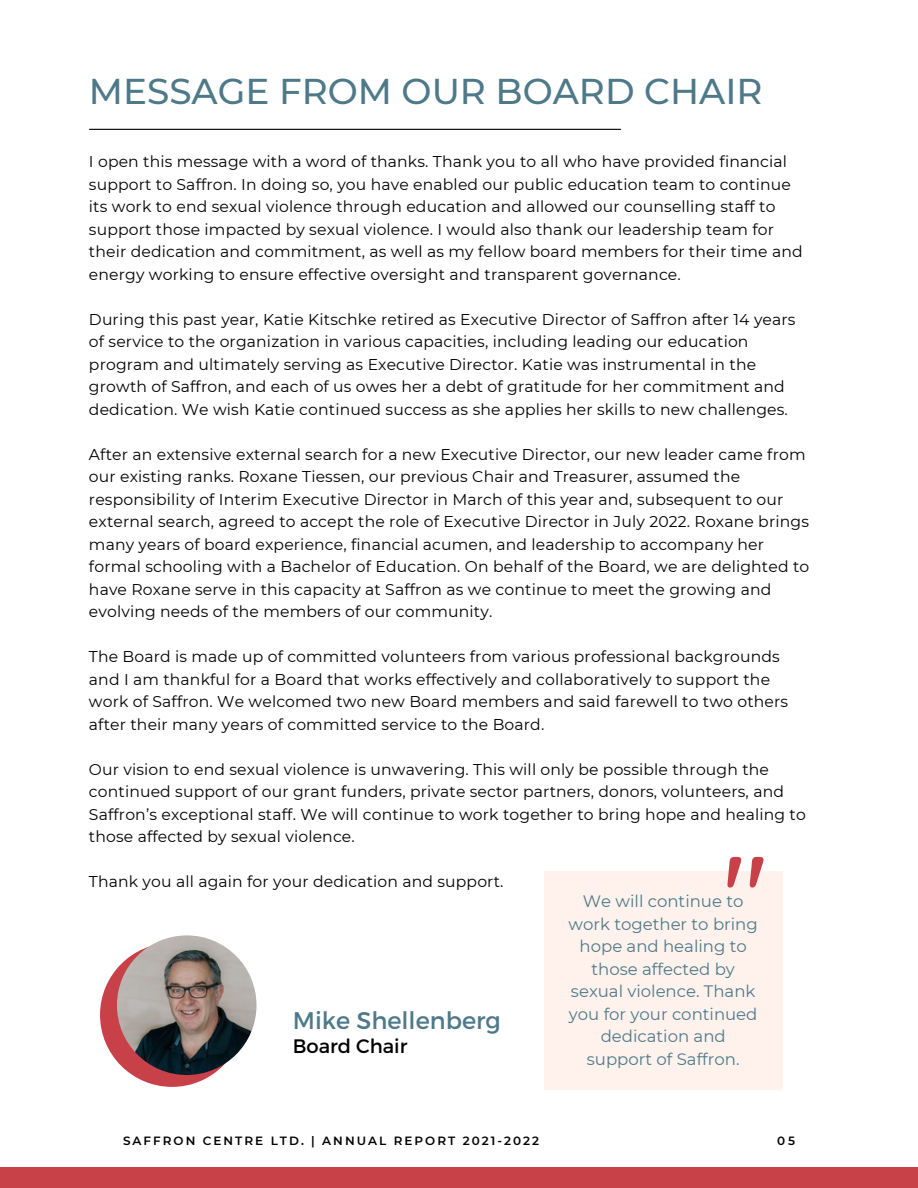
<style>
.page{position:relative;width:918px;height:1188px;background:#fff}
.page>*{position:absolute;margin:0;border:0;box-sizing:border-box;transform-origin:0 0}
.t1{font:500 107.55px "Quicksand";color:#c84148}
.t2{font:500 35.85px "Montserrat";color:#4e7989}
.t3{font:24px "Montserrat";color:#4e7989}
.t4{font:19.5px "Montserrat";color:#000}
.t5{font:16.5px/22.5px "Montserrat";color:#4e7989;text-align:center}
.t6{font:15.6px/22.5px "Montserrat";letter-spacing:.01em;color:#000}
.t7{font:600 12px "Montserrat";letter-spacing:.17em;color:#000}
</style>
<div class="page">
<div style="left:0;top:1168px;width:918px;height:20px;background:#c84148"></div>
<hr style="left:90px;top:129px;width:531px;height:1px;background:#000">
<div style="left:544px;top:872px;width:238px;height:218px;background:#fff2ed"></div>
<div style="left:100px;top:943px;width:144px;height:144px;background:#c84148;border-radius:50%"></div>
<img style="left:117px;top:935px;width:140px;height:140px;border-radius:50%">
<h2 class="t2" style="left:89px;top:69px;width:675px">MESSAGE FROM OUR BOARD CHAIR</h2>
<p class="t6" style="left:89px;top:150px;width:715px">I open this message with a word of thanks. Thank you to all who have provided financial support to Saffron. In doing so, you have enabled our public education team to continue its work to end sexual violence through education and allowed our counselling staff to support those impacted by sexual violence. I would also thank our leadership team for their dedication and commitment, as well as my fellow board members for their time and energy working to ensure effective oversight and transparent governance.</p>
<p class="t6" style="left:89px;top:308px;width:708px">During this past year, Katie Kitschke retired as Executive Director of Saffron after 14 years of service to the organization in various capacities, including leading our education program and ultimately serving as Executive Director. Katie was instrumental in the growth of Saffron, and each of us owes her a debt of gratitude for her commitment and dedication. We wish Katie continued success as she applies her skills to new challenges.</p>
<p class="t6" style="left:89px;top:443px;width:722px">After an extensive external search for a new Executive Director, our new leader came from our existing ranks. Roxane Tiessen, our previous Chair and Treasurer, assumed the responsibility of Interim Executive Director in March of this year and, subsequent to our external search, agreed to accept the role of Executive Director in July 2022. Roxane brings many years of board experience, financial acumen, and leadership to accompany her formal schooling with a Bachelor of Education. On behalf of the Board, we are delighted to have Roxane serve in this capacity at Saffron as we continue to meet the growing and evolving needs of the members of our community.</p>
<p class="t6" style="left:89px;top:645px;width:701px">The Board is made up of committed volunteers from various professional backgrounds and I am thankful for a Board that works effectively and collaboratively to support the work of Saffron. We welcomed two new Board members and said farewell to two others after their many years of committed service to the Board.</p>
<p class="t6" style="left:89px;top:758px;width:718px">Our vision to end sexual violence is unwavering. This will only be possible through the continued support of our grant funders, private sector partners, donors, volunteers, and Saffron’s exceptional staff. We will continue to work together to bring hope and healing to those affected by sexual violence.</p>
<p class="t6" style="left:89px;top:870px;width:416px">Thank you all again for your dedication and support.</p>
<h1 class="t1" style="left:723px;top:825px;width:46px">"</h1>
<h3 class="t3" style="left:293px;top:1005px;width:210px">Mike Shellenberg</h3>
<p class="t4" style="left:293px;top:1034px;width:116px">Board Chair</p>
<p class="t5" style="left:569px;top:890px;width:191px">We will continue to work together to bring hope and healing to those affected by sexual violence. Thank you for your continued dedication and support of Saffron.</p>
<p class="t7" style="left:123px;top:1133px;width:418px">SAFFRON CENTRE LTD. | ANNUAL REPORT 2021-2022</p>
<p class="t7" style="left:777px;top:1133px;width:19px">05</p>
</div>
